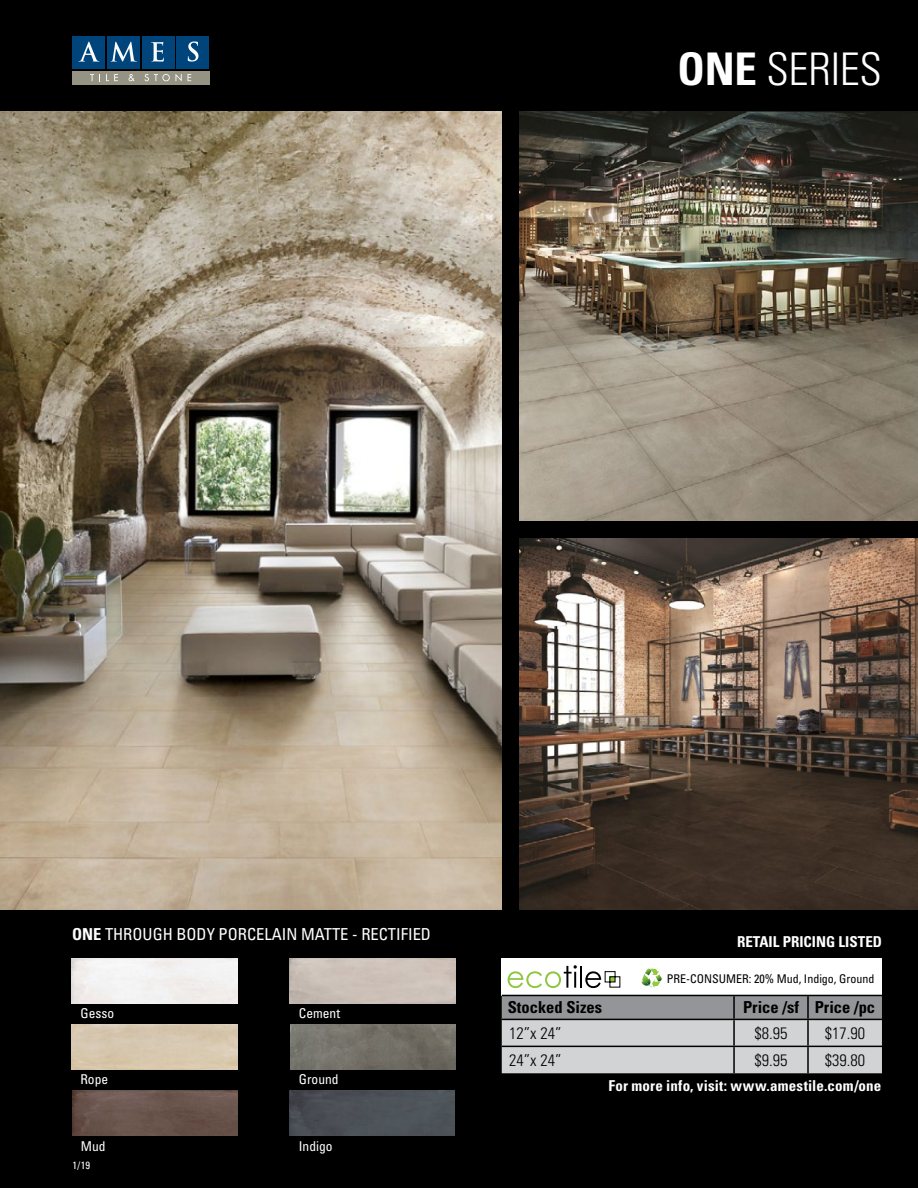
<style>
.page{position:relative;width:918px;height:1188px;background:#000}
.page>*{position:absolute;margin:0;border:0;box-sizing:border-box;transform-origin:0 0}
.t1{font:300 condensed 45px "Univers LT Std";letter-spacing:-.01em;color:#fff}
.t2{font:condensed 16.5px "Univers LT Std";color:#fff}
.t3{font:300 condensed 16.5px "Univers LT Std";color:#000}
.t4{font:700 condensed 16.5px "Univers LT Std";color:#000}
.t5{font:700 condensed 15px "Univers LT Std";letter-spacing:.005em;color:#fff}
.t6{font:condensed 13.5px "Univers LT Std";color:#fff}
.t7{font:condensed 12px "Univers LT Std";color:#000}
.t8{font:condensed 10.5px "Univers LT Std";color:#fff}
.s1{font-weight:700}
</style>
<div class="page">
<div style="left:72px;top:71px;width:137px;height:14px;background:#959484"></div>
<div style="left:142px;top:36px;width:32px;height:33px;background:#00447c"></div>
<div style="left:107px;top:36px;width:33px;height:33px;background:#00447c"></div>
<div style="left:72px;top:36px;width:33px;height:33px;background:#00447c"></div>
<div style="left:177px;top:36px;width:32px;height:33px;background:#00447c"></div>
<svg style="left:90px;top:74px;width:10px;height:7px"></svg>
<svg style="left:106px;top:74px;width:12px;height:7px"></svg>
<svg style="left:129px;top:74px;width:6px;height:7px"></svg>
<svg style="left:145px;top:74px;width:25px;height:7px"></svg>
<svg style="left:176px;top:74px;width:6px;height:7px"></svg>
<svg style="left:188px;top:74px;width:3px;height:7px"></svg>
<svg style="left:78px;top:42px;width:22px;height:20px"></svg>
<svg style="left:111px;top:42px;width:26px;height:20px"></svg>
<svg style="left:151px;top:42px;width:13px;height:20px"></svg>
<svg style="left:188px;top:41px;width:10px;height:21px"></svg>
<div style="left:502px;top:958px;width:380px;height:37px;background:#fff"></div>
<svg style="left:502px;top:996px;width:380px;height:77px"></svg>
<hr style="left:733px;top:996px;width:2px;height:23px;background:#000">
<hr style="left:807px;top:996px;width:2px;height:23px;background:#000">
<hr style="left:502px;top:1019px;width:232px;height:1px;background:#000">
<hr style="left:734px;top:1019px;width:74px;height:1px;background:#000">
<hr style="left:808px;top:1019px;width:74px;height:1px;background:#000">
<hr style="left:733px;top:1020px;width:2px;height:26px;background:#000">
<hr style="left:807px;top:1020px;width:2px;height:26px;background:#000">
<hr style="left:502px;top:1046px;width:232px;height:1px;background:#000">
<hr style="left:734px;top:1046px;width:74px;height:1px;background:#000">
<hr style="left:733px;top:1047px;width:2px;height:26px;background:#000">
<hr style="left:808px;top:1046px;width:74px;height:1px;background:#000">
<hr style="left:807px;top:1047px;width:2px;height:26px;background:#000">
<svg style="left:508px;top:965px;width:69px;height:23px"></svg>
<hr style="left:580px;top:966px;width:2px;height:22px;background:#000">
<svg style="left:585px;top:971px;width:36px;height:17px"></svg>
<svg style="left:641px;top:969px;width:21px;height:19px"></svg>
<img style="left:0;top:112px;width:502px;height:798px">
<img style="left:520px;top:539px;width:398px;height:371px">
<img style="left:520px;top:112px;width:398px;height:409px">
<img style="left:290px;top:958px;width:165px;height:45px">
<img style="left:72px;top:1091px;width:165px;height:45px">
<img style="left:290px;top:1025px;width:165px;height:44px">
<img style="left:71px;top:1025px;width:166px;height:44px">
<img style="left:72px;top:958px;width:165px;height:45px">
<img style="left:290px;top:1091px;width:165px;height:44px">
<h1 class="t1" style="left:677px;top:42px;width:206px"><span class="s1">ONE</span> SERIES</h1>
<p class="t2" style="left:72px;top:924px;width:361px"><span class="s1">ONE</span> THROUGH BODY PORCELAIN MATTE - RECTIFIED</p>
<p class="t6" style="left:80px;top:1005px;width:35px">Gesso</p>
<p class="t6" style="left:299px;top:1005px;width:43px">Cement</p>
<p class="t5" style="left:737px;top:933px;width:146px">RETAIL PRICING LISTED</p>
<p class="t7" style="left:667px;top:971px;width:209px">PRE-CONSUMER: 20% Mud, Indigo, Ground</p>
<p class="t4" style="left:508px;top:997px;width:96px">Stocked Sizes</p>
<p class="t4" style="left:743px;top:997px;width:134px">Price /sf Price /pc</p>
<p class="t3" style="left:509px;top:1023px;width:54px">12”x 24”</p>
<p class="t3" style="left:755px;top:1023px;width:34px">$8.95</p>
<p class="t3" style="left:825px;top:1023px;width:42px">$17.90</p>
<p class="t3" style="left:509px;top:1050px;width:54px">24”x 24”</p>
<p class="t3" style="left:755px;top:1050px;width:34px">$9.95</p>
<p class="t3" style="left:825px;top:1050px;width:42px">$39.80</p>
<p class="t6" style="left:299px;top:1071px;width:41px">Ground</p>
<p class="t6" style="left:80px;top:1071px;width:29px">Rope</p>
<p class="t5" style="left:608px;top:1076px;width:274px">For more info, visit: www.amestile.com/one</p>
<p class="t6" style="left:81px;top:1137px;width:26px">Mud</p>
<p class="t8" style="left:73px;top:1158px;width:19px">1/19</p>
<p class="t6" style="left:299px;top:1137px;width:35px">Indigo</p>
</div>
